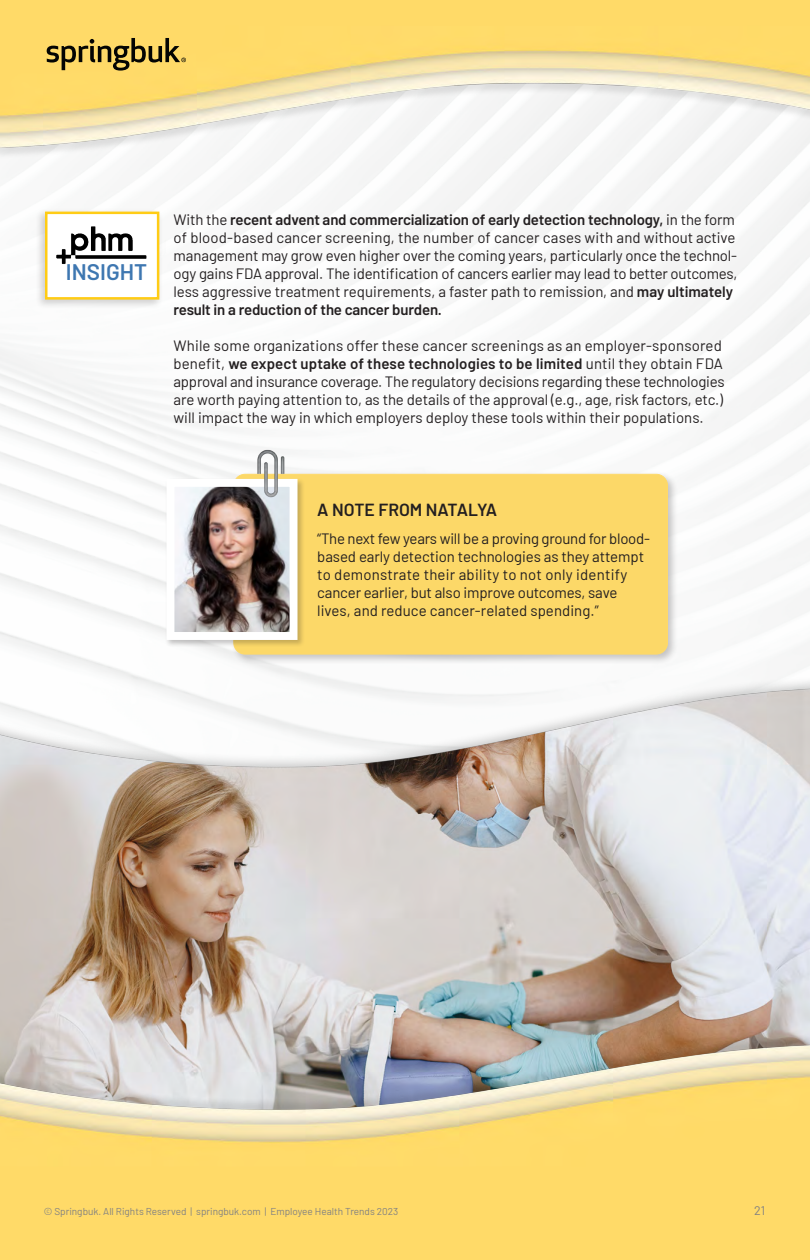
<style>
.page{position:relative;width:810px;height:1260px;background:#fff}
.page>*{position:absolute;margin:0;border:0;box-sizing:border-box;transform-origin:0 0}
.t1{font:600 22.5px "Barlow";color:#3e77b1}
.t2{font:600 17.5px "Barlow";color:#231f20}
.t3{font:15px/18px "Barlow";letter-spacing:-.005em;color:#231f20}
.t4{font:600 15px "Barlow";letter-spacing:.01em;color:#231f20}
.t5{font:15px "Barlow";letter-spacing:.015em;color:#231f20}
.t6{font:12.5px "Barlow";color:#828282}
.t7{font:10px "Barlow";color:#828282}
.s1{font-weight:600}
.s2{font-weight:400}
</style>
<div class="page">
<div style="left:35px;top:208px;width:128px;height:101px;background:#231f20;opacity:.2"></div>
<div style="left:45px;top:212px;width:114px;height:88px;background:#fff;border:2px solid #ffcc15"></div>
<img style="left:36px;top:219px;width:129px;height:56px">
<img style="left:0;top:0;width:810px;height:179px">
<svg style="left:47px;top:38px;width:139px;height:33px;background:#b89e4b"></svg>
<img style="left:0;top:611px;width:810px;height:403px">
<img style="left:0;top:1014px;width:810px;height:246px">
<div style="left:231px;top:471px;width:448px;height:194px;background:#231f20;opacity:.25"></div>
<div style="left:234px;top:474px;width:433px;height:180px;background:#fcd868;border-radius:11px"></div>
<div style="left:233px;top:474px;width:435px;height:180px;border:1px solid #ffda69;border-radius:11px"></div>
<div style="left:165px;top:477px;width:140px;height:171px;background:#231f20;opacity:.25"></div>
<img style="left:176px;top:488px;width:113px;height:143px">
<div style="left:167px;top:479px;width:131px;height:161px;border:8px solid #fff"></div>
<img style="left:226px;top:434px;width:90px;height:90px">
<p class="t1" style="left:66px;top:256px;width:83px">INSIGHT</p>
<p class="t3" style="left:174px;top:209px;width:566px">With the <span class="s1">recent advent and commercialization of early detection technology,</span> in the form of blood-based cancer screening, the number of cancer cases with and without active management may grow even higher over the coming years, particularly once the technol&shy;ogy gains FDA approval. The identification of cancers earlier may lead to better outcomes, less aggressive treatment requirements, a faster path to remission, and <span class="s1">may ultimately result in a reduction of the cancer burden.</span></p>
<p class="t3" style="left:174px;top:335px;width:550px">While some organizations offer these cancer screenings as an employer-sponsored</p>
<p class="t4" style="left:174px;top:353px;width:551px"><span class="s2">benefit,</span> we expect uptake of these technologies to be limited <span class="s2">until they obtain FDA</span></p>
<p class="t3" style="left:174px;top:371px;width:553px">approval and insurance coverage. The regulatory decisions regarding these technologies</p>
<p class="t3" style="left:174px;top:389px;width:551px">are worth paying attention to, as the details of the approval (e.g., age, risk factors, etc.)</p>
<p class="t3" style="left:174px;top:407px;width:532px">will impact the way in which employers deploy these tools within their populations.</p>
<p class="t2" style="left:317px;top:497px;width:182px">A NOTE FROM NATALYA</p>
<p class="t3" style="left:317px;top:528px;width:334px">“The next few years will be a proving ground for blood&shy;based early detection technologies as they attempt</p>
<p class="t5" style="left:317px;top:564px;width:312px">to demonstrate their ability to not only identify</p>
<p class="t3" style="left:317px;top:582px;width:302px">cancer earlier, but also improve outcomes, save</p>
<p class="t3" style="left:317px;top:600px;width:283px">lives, and reduce cancer-related spending.”</p>
<p class="t7" style="left:44px;top:1204px;width:356px">© Springbuk. All Rights Reserved | springbuk.com | Employee Health Trends 2023</p>
<p class="t6" style="left:754px;top:1201px;width:12px">21</p>
</div>
